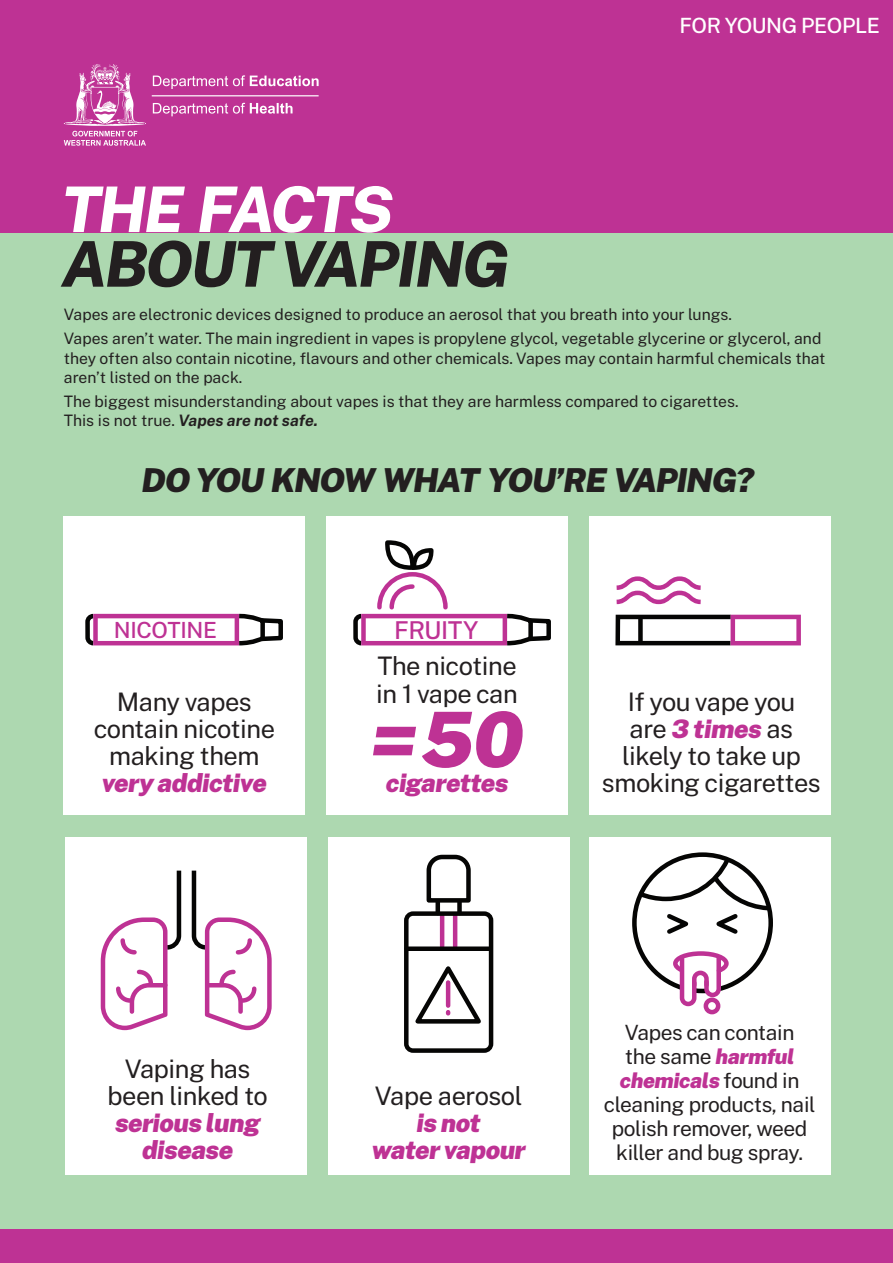
<style>
.page{position:relative;width:893px;height:1263px;background:#add8b0}
.page>*{position:absolute;margin:0;border:0;box-sizing:border-box;transform-origin:0 0}
.t1{font:italic 900 76.5px "Public Sans";color:#be3294}
.t2{font:italic 800 63px "Public Sans";letter-spacing:-.04em;color:#231f20}
.t3{font:italic 800 63px "Public Sans";letter-spacing:-.045em;color:#fff}
.t4{font:italic 900 33px "Public Sans";letter-spacing:-.04em;color:#231f20}
.t5{font:25.5px/27px "Public Sans";letter-spacing:-.02em;color:#231f20;text-align:center}
.t6{font:italic 900 25.5px/27px "Public Sans";letter-spacing:-.02em;color:#be3294;text-align:center}
.t7{font:500 24.6px "Public Sans";letter-spacing:-.02em;color:#be3294}
.t8{font:500 22.2px "Public Sans";letter-spacing:-.02em;color:#be3294}
.t9{font:21px/24px "Public Sans";letter-spacing:-.02em;color:#231f20;text-align:center}
.t10{font:500 21px "Public Sans";letter-spacing:-.02em;color:#fff}
.t11{font:15.75px/19.5px "Public Sans";color:#231f20}
.s1{font-weight:700;font-style:italic}
.s2{font-weight:900;font-style:italic;color:#be3294}
.s3{font-weight:400;font-style:normal;color:#231f20}
</style>
<div class="page">
<div style="left:0;top:1229px;width:893px;height:34px;background:#be3294"></div>
<div style="left:0;top:0;width:893px;height:232px;background:#be3294"></div>
<svg style="left:64px;top:64px;width:255px;height:82px"></svg>
<div style="left:64px;top:517px;width:241px;height:298px;background:#fff"></div>
<div style="left:326px;top:517px;width:242px;height:298px;background:#fff"></div>
<div style="left:589px;top:517px;width:241px;height:298px;background:#fff"></div>
<div style="left:65px;top:837px;width:242px;height:338px;background:#fff"></div>
<div style="left:328px;top:837px;width:241px;height:338px;background:#fff"></div>
<div style="left:457px;top:901px;width:5px;height:12px;background:#050504"></div>
<hr style="left:436px;top:901px;width:4px;height:12px;background:#050504">
<svg style="left:426px;top:855px;width:45px;height:50px"></svg>
<svg style="left:404px;top:911px;width:89px;height:142px"></svg>
<div style="left:589px;top:837px;width:241px;height:338px;background:#fff"></div>
<svg style="left:353px;top:540px;width:198px;height:105px"></svg>
<svg style="left:85px;top:614px;width:198px;height:31px"></svg>
<div style="left:638px;top:618px;width:5px;height:24px;background:#050504"></div>
<div style="left:615px;top:615px;width:118px;height:30px;border:4px solid #050504"></div>
<svg style="left:616px;top:576px;width:85px;height:29px"></svg>
<svg style="left:731px;top:615px;width:70px;height:30px"></svg>
<svg style="left:101px;top:871px;width:81px;height:159px"></svg>
<svg style="left:191px;top:871px;width:81px;height:159px"></svg>
<svg style="left:632px;top:852px;width:141px;height:156px"></svg>
<div style="left:704px;top:997px;width:16px;height:17px;border:4px solid #be3294;border-radius:50%"></div>
<p class="t3" style="left:62px;top:168px;width:333px">THE FACTS</p>
<p class="t2" style="left:62px;top:223px;width:450px">ABOUT VAPING</p>
<p class="t10" style="left:679px;top:10px;width:202px">FOR YOUNG PEOPLE</p>
<p class="t11" style="left:64px;top:304px;width:670px">Vapes are electronic devices designed to produce an aerosol that you breath into your lungs.</p>
<p class="t11" style="left:64px;top:328px;width:763px">Vapes aren’t water. The main ingredient in vapes is propylene glycol, vegetable glycerine or glycerol, and they often also contain nicotine, flavours and other chemicals. Vapes may contain harmful chemicals that aren’t listed on the pack.</p>
<p class="t11" style="left:64px;top:390px;width:676px">The biggest misunderstanding about vapes is that they are harmless compared to cigarettes.<br>This is not true. <span class="s1">Vapes are not safe.</span></p>
<p class="t4" style="left:142px;top:459px;width:614px">DO YOU KNOW WHAT YOU’RE VAPING?</p>
<p class="t8" style="left:114px;top:613px;width:104px">NICOTINE</p>
<p class="t7" style="left:394px;top:612px;width:86px">FRUITY</p>
<p class="t5" style="left:376px;top:650px;width:143px;line-height:28.2px;text-align:left">The nicotine in 1 vape can</p>
<p class="t1" style="left:370px;top:689px;width:156px">=50</p>
<p class="t6" style="left:386px;top:769px;width:124px">cigarettes</p>
<p class="t5" style="left:94px;top:687px;width:183px">Many vapes contain nicotine making them <span class="s2">very addictive</span></p>
<p class="t5" style="left:602px;top:687px;width:220px">If you vape you<br>are <span class="s2">3 times</span> as likely to take up smoking cigarettes</p>
<p class="t5" style="left:108px;top:1053px;width:162px">Vaping has been linked to <span class="s2">serious lung disease</span></p>
<p class="t6" style="left:372px;top:1081px;width:155px"><span class="s3">Vape aerosol </span>is not<br>water vapour</p>
<p class="t9" style="left:604px;top:1019px;width:213px">Vapes can contain<br>the same <span class="s2">harmful chemicals</span> found in cleaning products, nail polish remover, weed killer and bug spray.</p>
</div>
